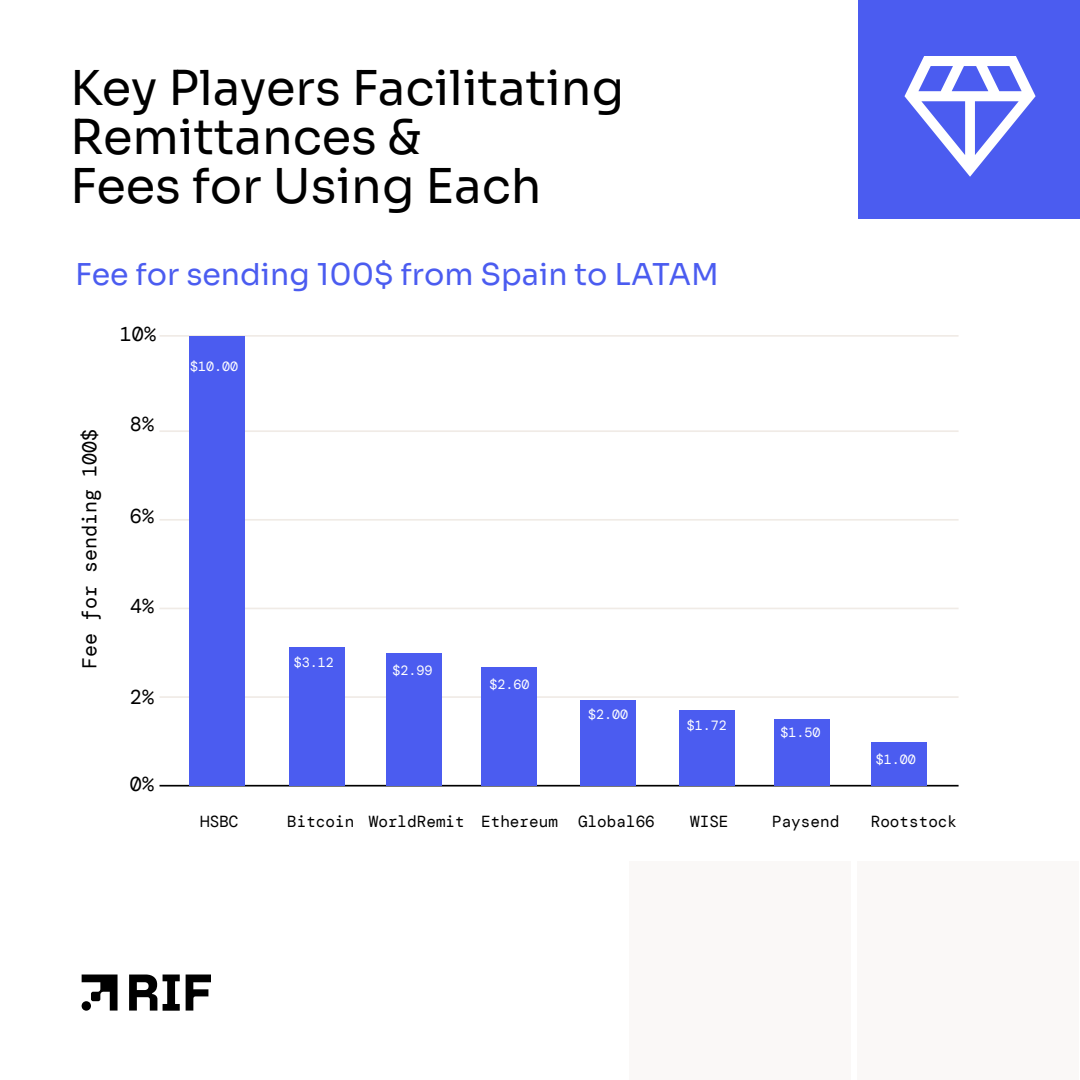
<style>
.page{position:relative;width:1080px;height:1080px;background:#fff}
.page>*{position:absolute;margin:0;border:0;box-sizing:border-box;transform-origin:0 0}
.t1{font:48px/49px "Sora";color:#000}
.t2{font:30.1px "Sora";color:#4b5cf0}
.t3{font:20.1px "DM Mono";color:#000}
.t4{font:20px "DM Mono";color:#000}
.t5{font:16px "DM Mono";color:#000}
.t6{font:13.4px "DM Mono";color:#fff}
</style>
<div class="page">
<div style="left:629px;top:861px;width:222px;height:219px;background:#faf8f7"></div>
<div style="left:857px;top:861px;width:222px;height:219px;background:#faf8f7"></div>
<div style="left:858px;top:0;width:222px;height:219px;background:#4b5cf0"></div>
<hr style="left:160px;top:696px;width:799px;height:2px;background:#f0ebe6">
<hr style="left:160px;top:608px;width:799px;height:1px;background:#f0ebe6">
<hr style="left:160px;top:519px;width:799px;height:2px;background:#f0ebe6">
<hr style="left:160px;top:430px;width:799px;height:2px;background:#f0ebe6">
<hr style="left:160px;top:335px;width:799px;height:2px;background:#f0ebe6">
<hr style="left:160px;top:785px;width:799px;height:2px;background:#000">
<div style="left:189px;top:336px;width:55px;height:450px;background:#4b5cf0"></div>
<svg style="left:129px;top:975px;width:28px;height:36px"></svg>
<svg style="left:82px;top:975px;width:36px;height:36px"></svg>
<svg style="left:186px;top:975px;width:25px;height:36px"></svg>
<svg style="left:163px;top:975px;width:17px;height:36px"></svg>
<div style="left:289px;top:647px;width:56px;height:139px;background:#4b5cf0"></div>
<div style="left:386px;top:654px;width:56px;height:132px;background:#4b5cf0"></div>
<div style="left:482px;top:667px;width:55px;height:119px;background:#4b5cf0"></div>
<div style="left:580px;top:700px;width:56px;height:86px;background:#4b5cf0"></div>
<div style="left:679px;top:710px;width:55px;height:76px;background:#4b5cf0"></div>
<div style="left:774px;top:719px;width:56px;height:67px;background:#4b5cf0"></div>
<div style="left:871px;top:742px;width:56px;height:44px;background:#4b5cf0"></div>
<svg style="left:905px;top:56px;width:131px;height:121px"></svg>
<h1 class="t1" style="left:70px;top:59px;width:556px">Key Players Facilitating<br>Remittances &amp;<br>Fees for Using Each</h1>
<h2 class="t2" style="left:75px;top:250px;width:645px">Fee for sending 100$ from Spain to LATAM</h2>
<p class="t3" style="left:120px;top:321px;width:38px">10%</p>
<p class="t4" style="left:77px;top:669px;width:242px;rotate:-90deg">Fee for sending 100$</p>
<p class="t3" style="left:130px;top:412px;width:26px">8%</p>
<p class="t3" style="left:130px;top:504px;width:26px">6%</p>
<p class="t3" style="left:130px;top:594px;width:26px">4%</p>
<p class="t3" style="left:130px;top:684px;width:26px">2%</p>
<p class="t3" style="left:130px;top:771px;width:26px">0%</p>
<p class="t6" style="left:190px;top:358px;width:50px">$10.00</p>
<p class="t5" style="left:200px;top:812px;width:40px">HSBC</p>
<p class="t6" style="left:294px;top:654px;width:42px">$3.12</p>
<p class="t6" style="left:393px;top:662px;width:42px">$2.99</p>
<p class="t6" style="left:489px;top:676px;width:42px">$2.60</p>
<p class="t6" style="left:588px;top:706px;width:42px">$2.00</p>
<p class="t6" style="left:687px;top:718px;width:42px">$1.72</p>
<p class="t6" style="left:780px;top:724px;width:42px">$1.50</p>
<p class="t6" style="left:876px;top:751px;width:42px">$1.00</p>
<p class="t5" style="left:287px;top:812px;width:272px">Bitcoin WorldRemit Ethereum</p>
<p class="t5" style="left:578px;top:812px;width:78px">Global66</p>
<p class="t5" style="left:690px;top:812px;width:40px">WISE</p>
<p class="t5" style="left:772px;top:812px;width:69px">Paysend</p>
<p class="t5" style="left:871px;top:812px;width:88px">Rootstock</p>
</div>
